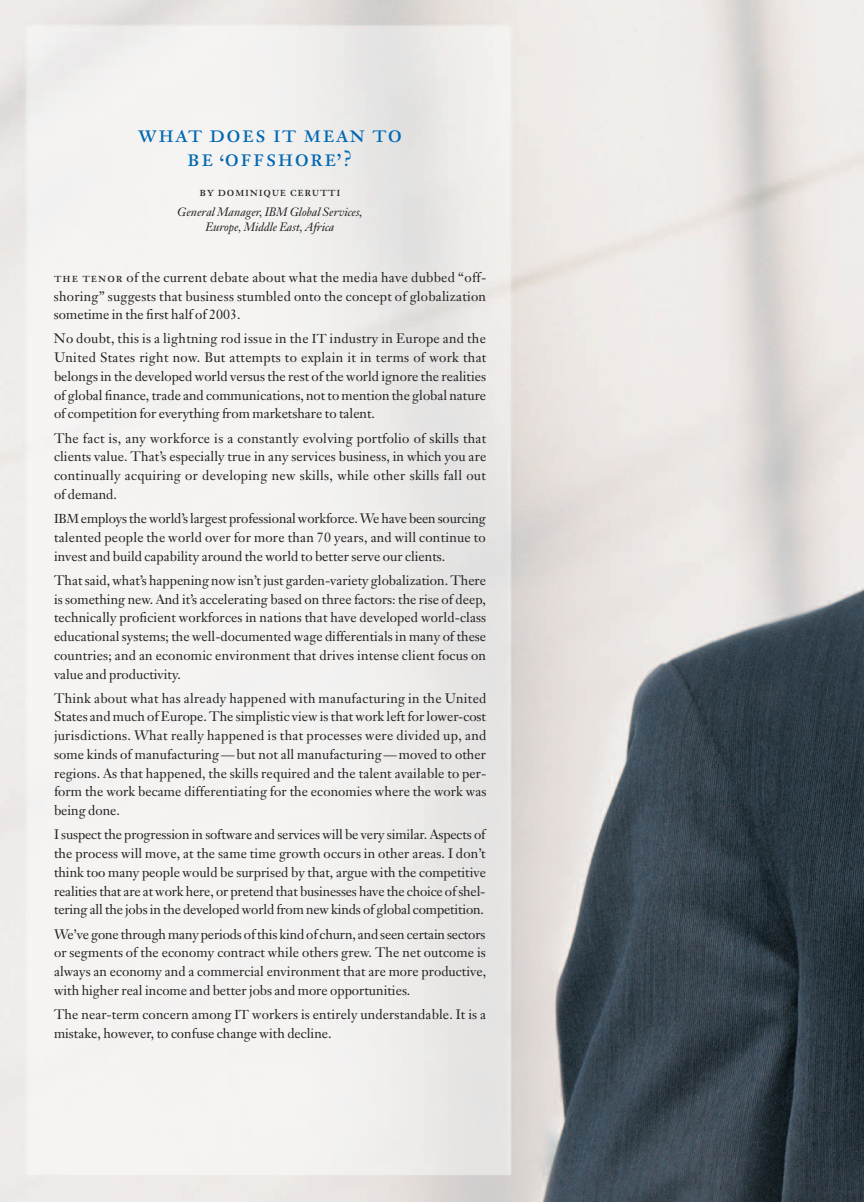
<style>
.page{position:relative;width:864px;height:1202px;background:#fff}
.page>*{position:absolute;margin:0;border:0;box-sizing:border-box;transform-origin:0 0}
.t1{font:25.5px/24px "Janson Text Roman SC";letter-spacing:.05em;color:#0168b3;text-align:center}
.t2{font:13.5px/18.8px "Janson Text";color:#231f20;text-align:justify}
.t3{font:13.5px "Janson Text Roman SC";letter-spacing:.05em;color:#231f20}
.t4{font:italic 12px/15px "Janson Text";color:#231f20;text-align:center}
.s1{font-size:22.5px}
.s2{font-family:"Janson Text Roman SC"}
.s3{font-size:12.75px}
</style>
<div class="page">
<img style="left:0;top:0;width:864px;height:1202px">
<h1 class="t1" style="left:138px;top:124px;width:266px">what does it mean to be <sub>‘</sub>offshore<sub>’</sub><span class="s1">?</span></h1>
<p class="t3" style="left:200px;top:186px;width:142px">by dominique cerutti</p>
<p class="t4" style="left:177px;top:205px;width:187px">General Manager, IBM Global Services,<br>Europe, Middle East, Africa</p>
<p class="t2" style="left:54px;top:269px;width:434px"><span class="s2">the tenor</span> of the current debate about what the media have dubbed “off&shy;shoring” suggests that business stumbled onto the concept of globalization sometime in the first half of 2003.</p>
<p class="t2" style="left:54px;top:331px;width:434px">No doubt, this is a lightning rod issue in the <span class="s3">IT</span> industry in Europe and the United States right now. But attempts to explain it in terms of work that belongs in the developed world versus the rest of the world ignore the realities of global finance, trade and communications, not to mention the global nature of competition for everything from marketshare to talent.</p>
<p class="t2" style="left:54px;top:430px;width:434px">The fact is, any workforce is a constantly evolving portfolio of skills that clients value. That’s especially true in any services business, in which you are continually acquiring or developing new skills, while other skills fall out of demand.</p>
<p class="t2" style="left:54px;top:510px;width:433px"><span class="s3">IBM</span> employs the world’s largest professional workforce. We have been sourcing talented people the world over for more than 70 years, and will continue to invest and build capability around the world to better serve our clients.</p>
<p class="t2" style="left:54px;top:572px;width:434px">That said, what’s happening now isn’t just garden-variety globalization. There is something new. And it’s accelerating based on three factors: the rise of deep, technically proficient workforces in nations that have developed world-class educational systems; the well-documented wage differentials in many of these countries; and an economic environment that drives intense client focus on value and productivity.</p>
<p class="t2" style="left:54px;top:690px;width:434px">Think about what has already happened with manufacturing in the United States and much of Europe. The simplistic view is that work left for lower-cost jurisdictions. What really happened is that processes were divided up, and some kinds of manufacturing —but not all manufacturing —moved to other regions. As that happened, the skills required and the talent available to per&shy;form the work became differentiating for the economies where the work was being done.</p>
<p class="t2" style="left:54px;top:826px;width:434px">I suspect the progression in software and services will be very similar. Aspects of the process will move, at the same time growth occurs in other areas. I don’t think too many people would be surprised by that, argue with the competitive realities that are at work here, or pretend that businesses have the choice of shel&shy;tering all the jobs in the developed world from new kinds of global competition.</p>
<p class="t2" style="left:54px;top:926px;width:434px">We’ve gone through many periods of this kind of churn, and seen certain sectors or segments of the economy contract while others grew. The net outcome is always an economy and a commercial environment that are more productive, with higher real income and better jobs and more opportunities.</p>
<p class="t2" style="left:54px;top:1006px;width:434px">The near-term concern among <span class="s3">IT</span> workers is entirely understandable. It is a mistake, however, to confuse change with decline.</p>
</div>
